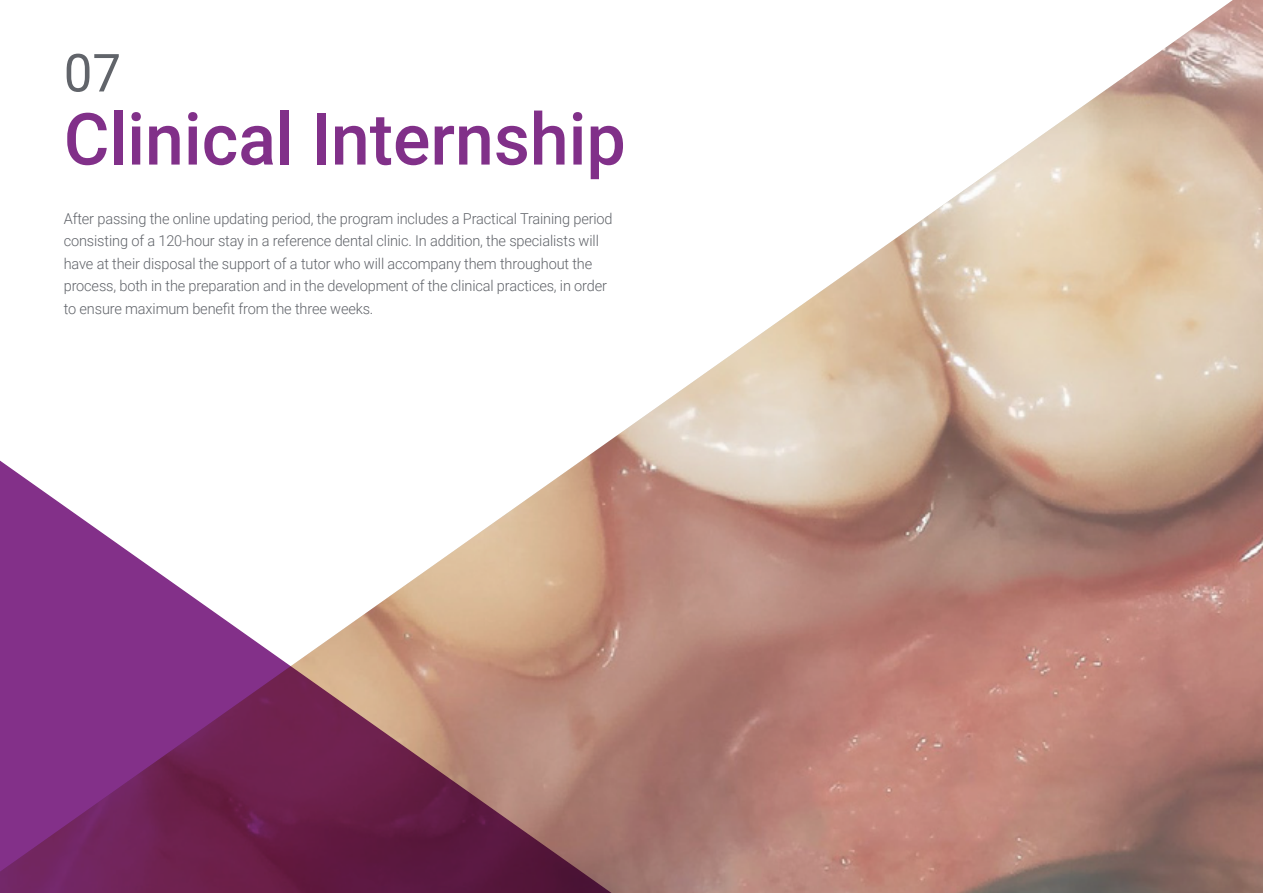
<style>
.page{position:relative;width:1263px;height:893px;background:#fff}
.page>*{position:absolute;margin:0;border:0;box-sizing:border-box;transform-origin:0 0}
.t1{font:500 72px "Roboto";color:#813089}
.t2{font:52.5px "Roboto";color:#61646a}
.t3{font:300 15px/22.5px "Roboto";letter-spacing:-.01em;color:#61646a}
</style>
<div class="page">
<img style="left:605px;top:0;width:658px;height:893px">
<svg style="left:0;top:444px;width:642px;height:449px"></svg>
<h2 class="t2" style="left:64px;top:36px;width:59px">07</h2>
<h1 class="t1" style="left:64px;top:89px;width:563px">Clinical Internship</h1>
<p class="t3" style="left:64px;top:207px;width:550px">After passing the online updating period, the program includes a Practical Training period consisting of a 120-hour stay in a reference dental clinic. In addition, the specialists will have at their disposal the support of a tutor who will accompany them throughout the process, both in the preparation and in the development of the clinical practices, in order to ensure maximum benefit from the three weeks.</p>
</div>
